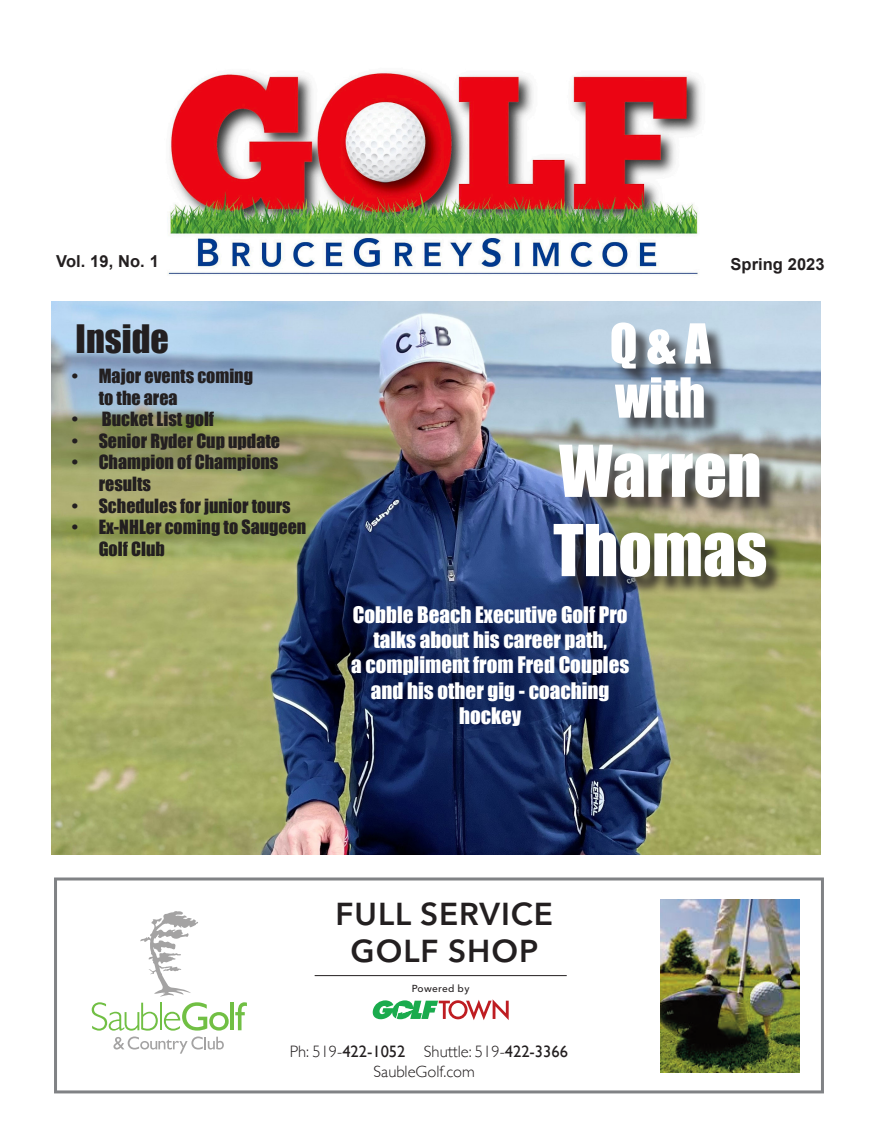
<style>
.page{position:relative;width:878px;height:1148px;background:#fff}
.page>*{position:absolute;margin:0;border:0;box-sizing:border-box;transform-origin:0 0}
.t1{font:66px/79.2px "Impact";color:#fff}
.t2{font:51px/54px "Impact";color:#fff}
.t3{font:36px "Impact";color:#231f20}
.t4{font:600 31.5px/37.8px "Avenir Next";color:#231f20;text-align:center}
.t5{font:21px/25.2px "Impact";color:#fff;text-align:center}
.t6{font:18px/21.6px "Impact";color:#231f20}
.t7{font:300 16.5px/19.8px "Gill Sans";color:#231f20;text-align:center}
.t8{font:700 16.5px "Arial";color:#231f20}
.t9{font:500 10.05px "Avenir Next";color:#231f20}
.s1{font-weight:400}
</style>
<div class="page">
<div style="left:54px;top:878px;width:769px;height:215px;border:3px solid #808285"></div>
<img style="left:660px;top:899px;width:139px;height:173px">
<svg style="left:372px;top:999px;width:136px;height:21px"></svg>
<hr style="left:314px;top:975px;width:252px;height:1px;background:#231f20">
<svg style="left:92px;top:1002px;width:66px;height:28px"></svg>
<hr style="left:160px;top:1002px;width:2px;height:28px;background:#71bf44">
<svg style="left:164px;top:1002px;width:65px;height:28px"></svg>
<hr style="left:230px;top:1002px;width:4px;height:28px;background:#71bf44">
<svg style="left:235px;top:1002px;width:12px;height:28px"></svg>
<svg style="left:113px;top:1036px;width:111px;height:17px"></svg>
<svg style="left:140px;top:911px;width:197px;height:85px"></svg>
<img style="left:167px;top:71px;width:534px;height:204px">
<img style="left:52px;top:301px;width:768px;height:553px">
<div style="left:556px;top:326px;width:228px;height:269px;background:#231f20;opacity:.75"></div>
<p class="t8" style="left:56px;top:250px;width:104px">Vol. 19, No. 1</p>
<p class="t8" style="left:730px;top:252px;width:95px">Spring 2023</p>
<p class="t3" style="left:76px;top:311px;width:95px">Inside</p>
<p class="t2" style="left:609px;top:315px;width:103px">Q &amp; A with</p>
<p class="t1" style="left:553px;top:429px;width:215px">Warren<br>Thomas</p>
<p class="t5" style="left:351px;top:601px;width:280px">Cobble Beach Executive Golf Pro talks about his career path,<br>a compliment from Fred Couples and his other gig - coaching hockey</p>
<p class="t6" style="left:99px;top:365px;width:156px;text-indent:-27px">• Major events coming to the area</p>
<p class="t6" style="left:72px;top:408px;width:144px">• Bucket List golf</p>
<p class="t6" style="left:72px;top:429px;width:210px">• Senior Ryder Cup update</p>
<p class="t6" style="left:99px;top:451px;width:181px;text-indent:-27px">• Champion of Champions results</p>
<p class="t6" style="left:72px;top:494px;width:220px">• Schedules for junior tours</p>
<p class="t6" style="left:99px;top:516px;width:209px;text-indent:-27px">• Ex-NHLer coming to Saugeen<br>Golf Club</p>
<p class="t4" style="left:335px;top:893px;width:219px">FULL SERVICE<br>GOLF SHOP</p>
<p class="t9" style="left:412px;top:979px;width:59px">Powered by</p>
<p class="t7" style="left:290px;top:1040px;width:280px">Ph: 519-<span class="s1">422-1052</span> Shuttle: 519-<span class="s1">422-3366<br></span>SaubleGolf.com</p>
</div>
